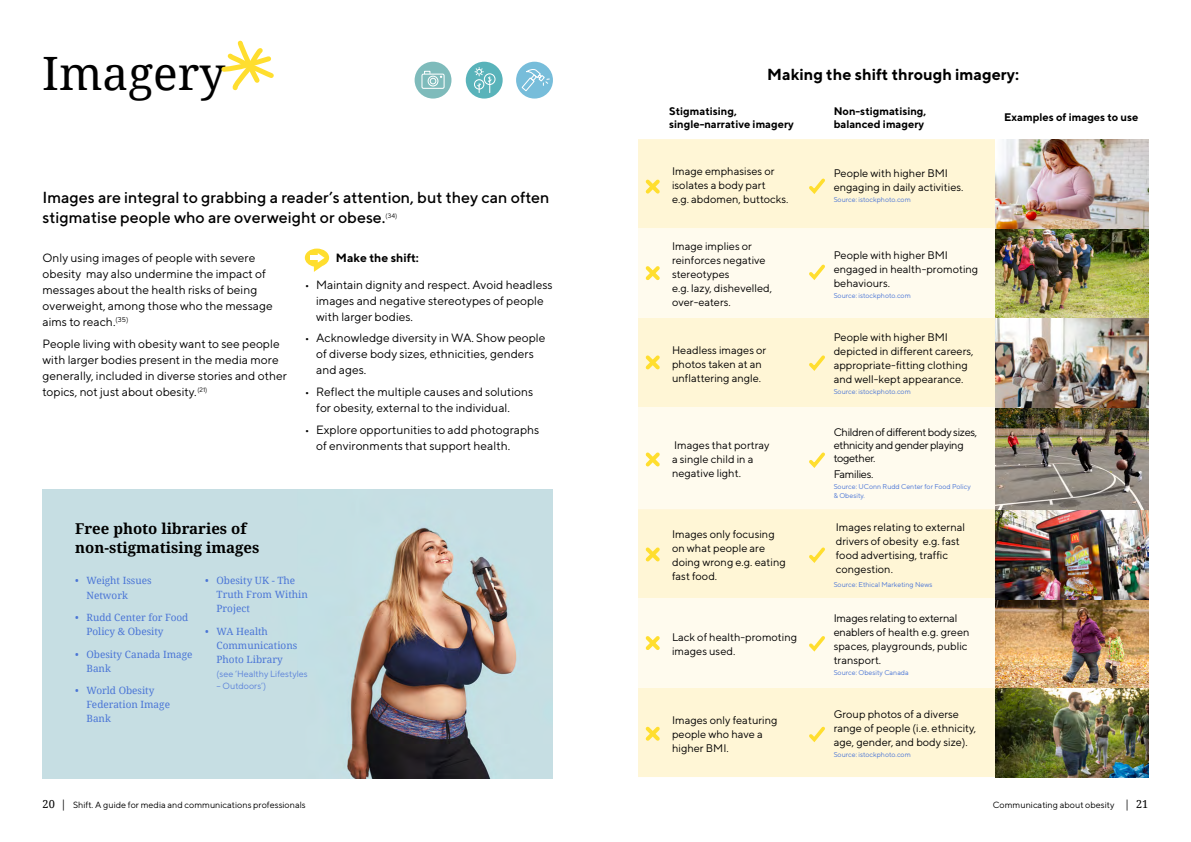
<style>
.page{position:relative;width:1191px;height:842px;background:#fff}
.page>*{position:absolute;margin:0;border:0;box-sizing:border-box;transform-origin:0 0}
.t1{font:46px "Noto Serif";color:#000}
.t2{font:500 16px/20px "TT Norms";color:#000}
.t3{font:700 16px "TT Norms";color:#000}
.t4{font:700 15px/19px "Noto Serif";color:#000}
.t5{font:12px/16px "TT Norms";color:#000}
.t6{font:700 12px "TT Norms";color:#000}
.t7{font:11px/14px "TT Norms";color:#000}
.t8{font:700 11px/13px "TT Norms";color:#000}
.t9{font:11px/13px "TT Norms";letter-spacing:-.03em;color:#000}
.t10{font:10px/14px "Noto Serif";color:#4a75d6}
.t11{font:9px "TT Norms";color:#000}
.t12{font:9px "TT Norms";color:#5c83da}
.t13{font:7px/8.4px "TT Norms";color:#4a75d6}
.t14{font:6.4px "TT Norms";color:#000}
.s1{font-family:"Noto Serif";font-size:11px}
</style>
<div class="page">
<div style="left:638px;top:139px;width:357px;height:638px;background:#fff6d6"></div>
<svg style="left:638px;top:228px;width:357px;height:460px;background:#fff9e4"></svg>
<img style="left:995px;top:139px;width:153px;height:639px">
<div style="left:466px;top:62px;width:36px;height:37px;background:#59b3ba;border-radius:50%"></div>
<div style="left:484px;top:73px;width:11px;height:12px;border:1px solid #fff;border-radius:50%"></div>
<div style="left:474px;top:79px;width:10px;height:11px;border:1px solid #fff;border-radius:50%"></div>
<svg style="left:475px;top:67px;width:17px;height:26px"></svg>
<div style="left:414px;top:62px;width:37px;height:37px;background:#7ebbbb;border-radius:50%"></div>
<div style="left:421px;top:74px;width:23px;height:15px;border:1px solid #fff;border-radius:2px"></div>
<div style="left:427px;top:76px;width:11px;height:10px;border:1px solid #fff;border-radius:50%"></div>
<svg style="left:424px;top:71px;width:18px;height:13px"></svg>
<div style="left:516px;top:62px;width:37px;height:37px;background:#77bdda;border-radius:50%"></div>
<svg style="left:520px;top:68px;width:29px;height:24px"></svg>
<img style="left:43px;top:489px;width:509px;height:290px">
<svg style="left:805px;top:175px;width:23px;height:22px"></svg>
<svg style="left:805px;top:261px;width:23px;height:22px"></svg>
<svg style="left:805px;top:352px;width:23px;height:22px"></svg>
<svg style="left:805px;top:449px;width:23px;height:22px"></svg>
<svg style="left:805px;top:544px;width:23px;height:22px"></svg>
<svg style="left:805px;top:633px;width:23px;height:21px"></svg>
<svg style="left:805px;top:723px;width:23px;height:22px"></svg>
<svg style="left:642px;top:176px;width:21px;height:21px"></svg>
<svg style="left:642px;top:262px;width:21px;height:22px"></svg>
<svg style="left:642px;top:352px;width:21px;height:21px"></svg>
<svg style="left:642px;top:449px;width:21px;height:21px"></svg>
<svg style="left:642px;top:544px;width:21px;height:21px"></svg>
<svg style="left:642px;top:632px;width:21px;height:22px"></svg>
<svg style="left:642px;top:723px;width:21px;height:21px"></svg>
<svg style="left:221px;top:40px;width:53px;height:51px"></svg>
<svg style="left:305px;top:249px;width:24px;height:23px"></svg>
<h1 class="t1" style="left:42px;top:42px;width:185px">Imagery</h1>
<h2 class="t2" style="left:43px;top:187px;width:508px">Images are integral to grabbing a reader’s attention, but they can often stigmatise people who are overweight or obese.</h2>
<p class="t14" style="left:385px;top:212px;width:13px">(34)</p>
<p class="t5" style="left:43px;top:250px;width:232px">Only using images of people with severe obesity may also undermine the impact of messages about the health risks of being overweight, among those who the message aims to reach.<sup>(35)</sup></p>
<p class="t5" style="left:43px;top:335px;width:246px">People living with obesity want to see people with larger bodies present in the media more generally, included in diverse stories and other topics, not just about obesity. <sup>(21)</sup></p>
<p class="t6" style="left:336px;top:250px;width:84px">Make the shift:</p>
<p class="t5" style="left:316px;top:276px;width:238px;text-indent:-11px">• Maintain dignity and respect. Avoid headless images and negative stereotypes of people with larger bodies.</p>
<p class="t5" style="left:316px;top:330px;width:231px;text-indent:-11px">• Acknowledge diversity in WA. Show people of diverse body sizes, ethnicities, genders and ages.</p>
<p class="t5" style="left:316px;top:384px;width:219px;text-indent:-11px">• Reflect the multiple causes and solutions for obesity, external to the individual.</p>
<p class="t5" style="left:316px;top:421px;width:225px;text-indent:-11px">• Explore opportunities to add photographs of environments that support health.</p>
<h3 class="t4" style="left:75px;top:520px;width:186px">Free photo libraries of non-stigmatising images</h3>
<p class="t10" style="left:86px;top:573px;width:67px;text-indent:-11px">• Weight Issues<br>Network</p>
<p class="t10" style="left:86px;top:610px;width:103px;text-indent:-11px">• Rudd Center for Food<br>Policy &amp; Obesity</p>
<p class="t10" style="left:86px;top:646px;width:108px;text-indent:-11px">• Obesity Canada Image<br>Bank</p>
<p class="t10" style="left:86px;top:683px;width:85px;text-indent:-11px">• World Obesity<br>Federation Image<br>Bank</p>
<p class="t10" style="left:216px;top:573px;width:93px;text-indent:-11px">• Obesity UK - The<br>Truth From Within<br>Project</p>
<p class="t10" style="left:216px;top:624px;width:82px;text-indent:-11px">• WA Health<br>Communications<br>Photo Library</p>
<p class="t12" style="left:216px;top:668px;width:93px">(see ‘Healthy Lifestyles</p>
<p class="t12" style="left:216px;top:680px;width:51px">– Outdoors’)</p>
<h2 class="t3" style="left:767px;top:64px;width:253px">Making the shift through imagery:</h2>
<p class="t8" style="left:669px;top:104px;width:126px">Stigmatising, single-narrative imagery</p>
<p class="t8" style="left:833px;top:104px;width:94px">Non-stigmatising, balanced imagery</p>
<p class="t8" style="left:1004px;top:111px;width:136px">Examples of images to use</p>
<p class="t7" style="left:672px;top:164px;width:118px">Image emphasises or isolates a body part<br>e.g. abdomen, buttocks.</p>
<p class="t7" style="left:833px;top:165px;width:131px">People with higher BMI engaging in daily activities.</p>
<p class="t13" style="left:833px;top:195px;width:79px">Source: istockphoto.com</p>
<p class="t7" style="left:672px;top:239px;width:102px">Image implies or reinforces negative stereotypes<br>e.g. lazy, dishevelled, over-eaters.</p>
<p class="t7" style="left:833px;top:248px;width:146px">People with higher BMI engaged in health-promoting behaviours.</p>
<p class="t13" style="left:833px;top:291px;width:79px">Source: istockphoto.com</p>
<p class="t7" style="left:672px;top:343px;width:96px">Headless images or photos taken at an unflattering angle.</p>
<p class="t7" style="left:672px;top:438px;width:99px">Images that portray a single child in a negative light.</p>
<p class="t7" style="left:833px;top:330px;width:141px">People with higher BMI depicted in different careers, appropriate-fitting clothing and well-kept appearance.</p>
<p class="t13" style="left:833px;top:387px;width:79px">Source: istockphoto.com</p>
<p class="t9" style="left:833px;top:426px;width:145px">Children of different body sizes, ethnicity and gender playing together.</p>
<p class="t9" style="left:833px;top:467px;width:41px">Families.</p>
<p class="t13" style="left:833px;top:482px;width:139px">Source: UConn Rudd Center for Food Policy &amp; Obesity.</p>
<p class="t7" style="left:672px;top:527px;width:115px">Images only focusing on what people are doing wrong e.g. eating fast food.</p>
<p class="t7" style="left:835px;top:520px;width:131px">Images relating to external drivers of obesity e.g. fast food advertising, traffic congestion.</p>
<p class="t13" style="left:833px;top:580px;width:100px">Source: Ethical Marketing News</p>
<p class="t7" style="left:672px;top:630px;width:127px">Lack of health-promoting images used.</p>
<p class="t7" style="left:833px;top:611px;width:137px">Images relating to external enablers of health e.g. green spaces, playgrounds, public transport.</p>
<p class="t13" style="left:833px;top:668px;width:77px">Source: Obesity Canada</p>
<p class="t7" style="left:672px;top:712px;width:107px">Images only featuring people who have a higher BMI.</p>
<p class="t7" style="left:833px;top:707px;width:144px">Group photos of a diverse range of people (i.e. ethnicity, age, gender, and body size).</p>
<p class="t13" style="left:833px;top:750px;width:79px">Source: istockphoto.com</p>
<p class="t11" style="left:43px;top:799px;width:265px"><span class="s1">20 |</span> Shift. A guide for media and communications professionals</p>
<p class="t11" style="left:992px;top:799px;width:157px">Communicating about obesity <span class="s1">| 21</span></p>
</div>
